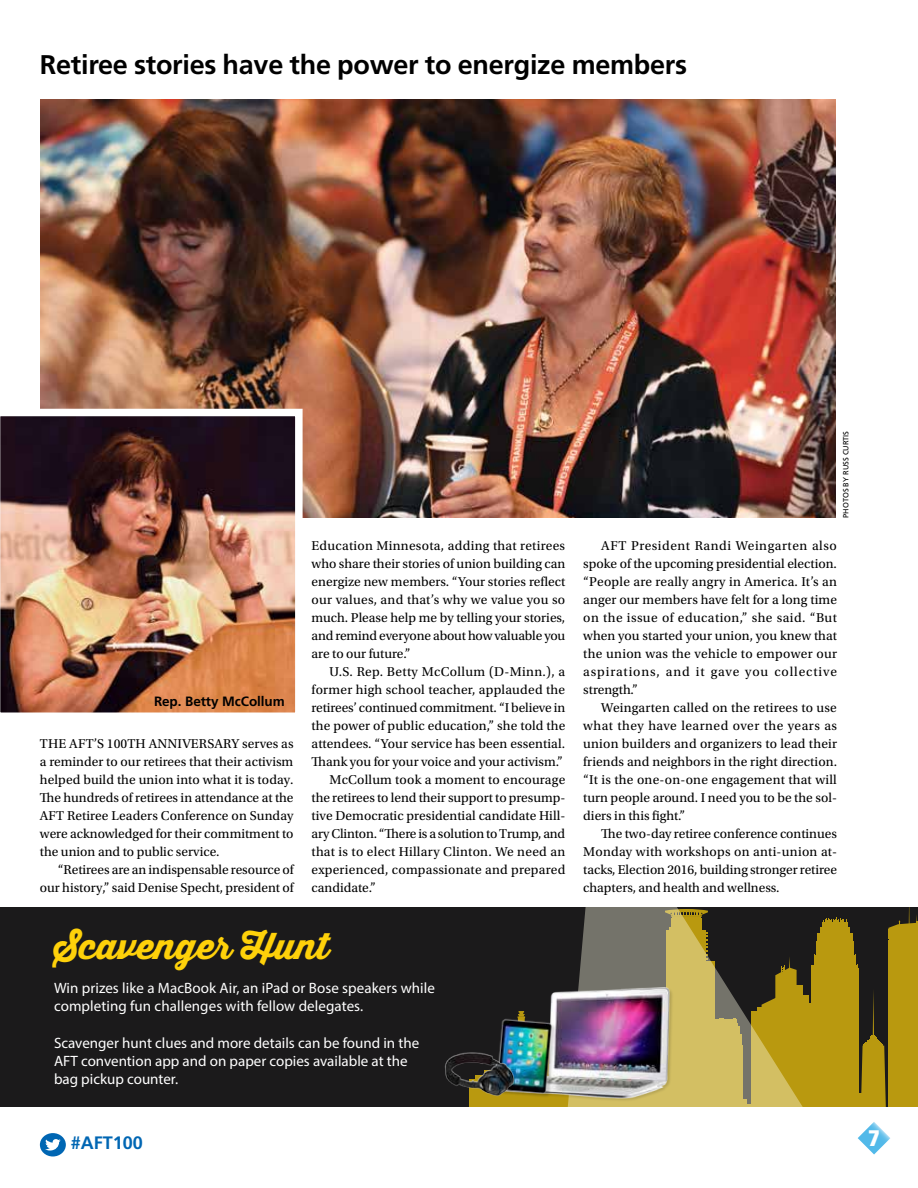
<style>
.page{position:relative;width:918px;height:1188px;background:#fff}
.page>*{position:absolute;margin:0;border:0;box-sizing:border-box;transform-origin:0 0}
.t1{font:36px "Thirsty Script Extrabold Demo";color:#fed10a}
.t2{font:700 27px "Frutiger LT Std";letter-spacing:-.01em;color:#000}
.t3{font:900 condensed 22.5px "Frutiger LT Std";color:#fff}
.t4{font:700 18px "Frutiger LT Std";color:#0066b3}
.t5{font:15px/18px "Myriad Pro";color:#fff}
.t6{font:13.5px/18px "Utopia Std";color:#000;text-align:justify}
.t7{font:13.5px "Utopia Std";letter-spacing:.02em;color:#000}
.t8{font:13.5px "Utopia Std";letter-spacing:.025em;color:#000}
.t9{font:700 13.5px "Frutiger LT Std";letter-spacing:-.005em;color:#000}
.t10{font:7.5px "Frutiger LT Std";color:#000}
</style>
<div class="page">
<svg style="left:858px;top:1122px;width:32px;height:32px"></svg>
<div style="left:40px;top:1133px;width:26px;height:23px;background:#0066b3;border-radius:50%"></div>
<svg style="left:45px;top:1139px;width:16px;height:12px"></svg>
<img style="left:40px;top:99px;width:795px;height:419px">
<img style="left:0;top:409px;width:303px;height:304px">
<div style="left:0;top:907px;width:634px;height:200px;background:#1b1a1b"></div>
<div style="left:888px;top:941px;width:30px;height:166px;background:#b9990f"></div>
<div style="left:889px;top:938px;width:29px;height:6px;background:#b9990f"></div>
<svg style="left:895px;top:907px;width:23px;height:31px"></svg>
<div style="left:470px;top:1096px;width:35px;height:11px;background:#b9990f"></div>
<svg style="left:505px;top:1103px;width:50px;height:4px"></svg>
<svg style="left:555px;top:907px;width:340px;height:200px;background:#837432"></svg>
<img style="left:550px;top:977px;width:132px;height:126px">
<img style="left:499px;top:1010px;width:63px;height:93px">
<img style="left:444px;top:1047px;width:78px;height:56px">
<h2 class="t2" style="left:40px;top:49px;width:649px">Retiree stories have the power to energize members</h2>
<p class="t10" style="left:842px;top:518px;width:88px;rotate:-90deg">PHOTOS BY RUSS CURTIS</p>
<p class="t9" style="left:154px;top:694px;width:132px">Rep. Betty McCollum</p>
<p class="t6" style="left:40px;top:735px;width:255px">THE AFT’S 100TH ANNIVERSARY serves as a reminder to our retirees that their activism helped build the union into what it is today.<br>The hundreds of retirees in attendance at the AFT Retiree Leaders Conference on Sunday were acknowledged for their commitment to the union and to public service.</p>
<p class="t6" style="left:40px;top:861px;width:255px;text-align:right">“Retirees are an indispensable resource of our history,” said Denise Specht, president of</p>
<p class="t6" style="left:312px;top:537px;width:255px">Education Minnesota, adding that retirees who share their stories of union building can energize new members. “Your stories reflect our values, and that’s why we value you so much. Please help me by telling your stories, and remind everyone about how valuable you are to our future.”</p>
<p class="t8" style="left:330px;top:664px;width:237px">U.S. Rep. Betty McCollum (D-Minn.), a</p>
<p class="t6" style="left:312px;top:681px;width:255px">former high school teacher, applauded the</p>
<p class="t6" style="left:312px;top:699px;width:255px">retirees’ continued commitment. “I believe in</p>
<p class="t6" style="left:312px;top:717px;width:255px">the power of public education,” she told the</p>
<p class="t6" style="left:312px;top:735px;width:255px">attendees. “Your service has been essential.</p>
<p class="t6" style="left:312px;top:753px;width:253px">Thank you for your voice and your activism.”</p>
<p class="t6" style="left:330px;top:771px;width:237px">McCollum took a moment to encourage</p>
<p class="t6" style="left:312px;top:789px;width:255px">the retirees to lend their support to presump-</p>
<p class="t6" style="left:312px;top:807px;width:255px">tive Democratic presidential candidate Hill-</p>
<p class="t6" style="left:312px;top:825px;width:255px">ary Clinton. “There is a solution to Trump, and</p>
<p class="t7" style="left:312px;top:844px;width:255px">that is to elect Hillary Clinton. We need an</p>
<p class="t6" style="left:312px;top:861px;width:255px">experienced, compassionate and prepared</p>
<p class="t6" style="left:312px;top:879px;width:66px">candidate.”</p>
<h1 class="t1" style="left:54px;top:919px;width:276px">Scavenger Hunt</h1>
<p class="t5" style="left:54px;top:978px;width:382px">Win prizes like a MacBook Air, an iPad or Bose speakers while completing fun challenges with fellow delegates.</p>
<p class="t5" style="left:54px;top:1033px;width:367px">Scavenger hunt clues and more details can be found in the<br>AFT convention app and on paper copies available at the bag pickup counter.</p>
<p class="t6" style="left:583px;top:537px;width:255px;text-indent:18px">AFT President Randi Weingarten also spoke of the upcoming presidential election. “People are really angry in America. It’s an anger our members have felt for a long time on the issue of education,” she said. “But when you started your union, you knew that the union was the vehicle to empower our aspirations, and it gave you collective strength.”</p>
<p class="t6" style="left:583px;top:699px;width:255px;text-indent:18px">Weingarten called on the retirees to use what they have learned over the years as union builders and organizers to lead their friends and neighbors in the right direction. “It is the one-on-one engagement that will turn people around. I need you to be the sol&shy;diers in this fight.”</p>
<p class="t6" style="left:583px;top:825px;width:255px;text-indent:18px">The two-day retiree conference continues Monday with workshops on anti-union at&shy;tacks, Election 2016, building stronger retiree chapters, and health and wellness.</p>
<h3 class="t4" style="left:71px;top:1132px;width:74px">#AFT100</h3>
<h3 class="t3" style="left:868px;top:1124px;width:13px">7</h3>
</div>
